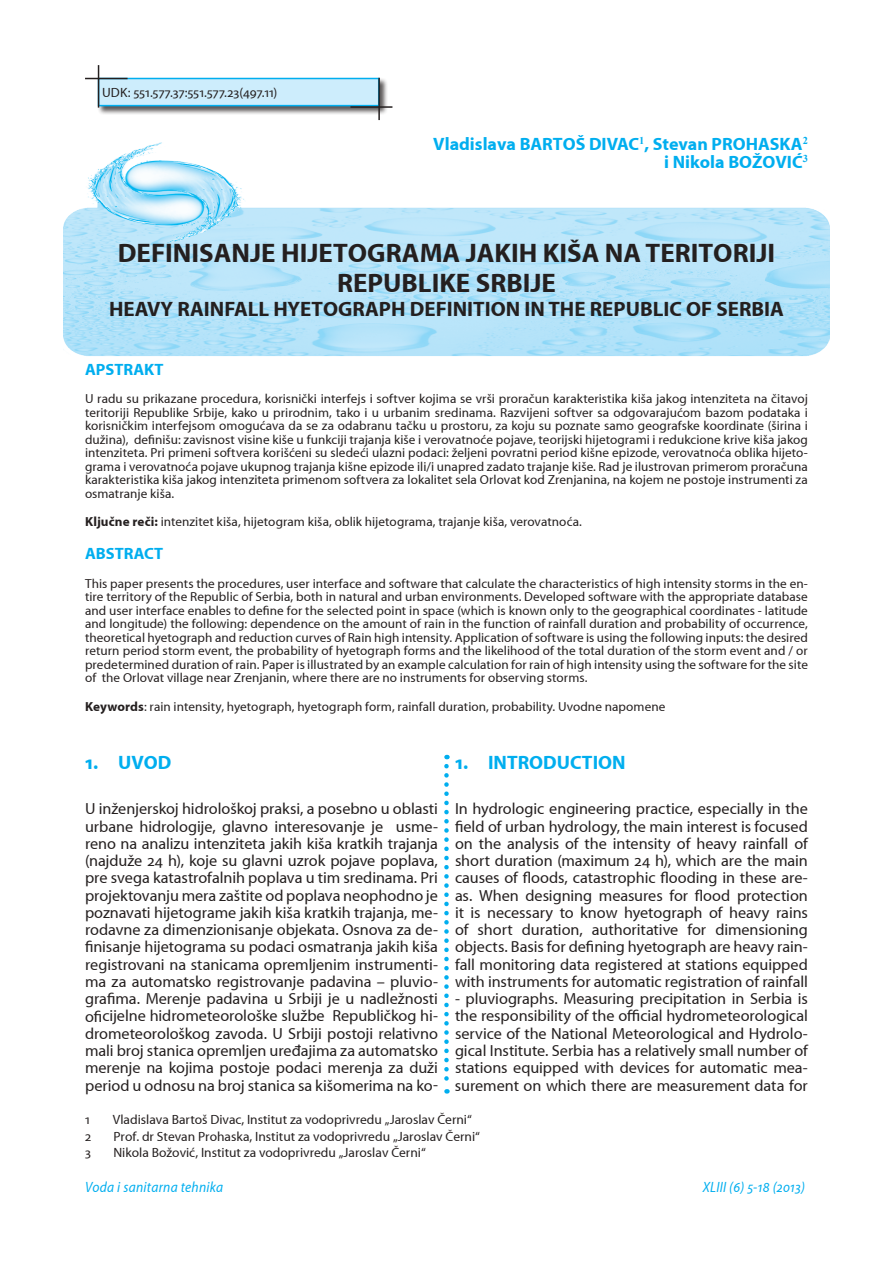
<style>
.page{position:relative;width:893px;height:1263px;background:#fff}
.page>*{position:absolute;margin:0;border:0;box-sizing:border-box;transform-origin:0 0}
.t1{font:700 27px/30px "X Myriad Pro";color:#241f1f;text-align:center}
.t2{font:700 21px "X Myriad Pro";color:#241f1f}
.t3{font:700 19.5px "X Myriad Pro";color:#00aeef}
.t4{font:700 18px/18px "X Myriad Pro";color:#00aeef;text-align:right}
.t5{font:700 16.5px "X Myriad Pro";color:#00aeef}
.t6{font:16.2px/17.2px "X Myriad Pro";letter-spacing:-.005em;color:#241f1f;text-align:justify}
.t7{font:italic 15px "X Myriad Pro";letter-spacing:.02em;color:#00aeef;scale:.9 1}
.t8{font:13.5px "X Myriad Pro";color:#241f1f}
.t9{font:13.2px/13.5px "X Myriad Pro";letter-spacing:.005em;color:#241f1f;text-align:justify}
.s1{font-weight:700}
</style>
<div class="page">
<img style="left:64px;top:142px;width:765px;height:214px">
<svg style="left:444px;top:766px;width:5px;height:327px"></svg>
<div style="left:97px;top:77px;width:291px;height:38px;background:#241f1f;opacity:.75"></div>
<div style="left:99px;top:78px;width:280px;height:28px;background:#cdedfc"></div>
<div style="left:98px;top:78px;width:281px;height:28px;border:2px solid #00aeef"></div>
<hr style="left:85px;top:78px;width:43px;height:1px;background:#241f1f">
<hr style="left:98px;top:65px;width:1px;height:43px;background:#241f1f">
<hr style="left:350px;top:106px;width:42px;height:2px;background:#241f1f">
<hr style="left:378px;top:78px;width:2px;height:42px;background:#241f1f">
<p class="t8" style="left:102px;top:85px;width:177px">UDK: 551.577.37:551.577.23(497.11)</p>
<h3 class="t4" style="left:433px;top:135px;width:376px">Vladislava BARTOŠ DIVAC<sup>1</sup>, Stevan PROHASKA<sup>2 </sup>i Nikola BOŽOVIĆ<sup>3</sup></h3>
<h1 class="t1" style="left:118px;top:239px;width:659px">DEFINISANJE HIJETOGRAMA JAKIH KIŠA NA TERITORIJI<br>REPUBLIKE SRBIJE</h1>
<h2 class="t2" style="left:109px;top:297px;width:676px">HEAVY RAINFALL HYETOGRAPH DEFINITION IN THE REPUBLIC OF SERBIA</h2>
<p class="t5" style="left:85px;top:360px;width:80px">APSTRAKT</p>
<p class="t9" style="left:85px;top:392px;width:724px">U radu su prikazane procedura, korisnički interfejs i softver kojima se vrši proračun karakteristika kiša jakog intenziteta na čitavoj teritoriji Republike Srbije, kako u prirodnim, tako i u urbanim sredinama. Razvijeni softver sa odgovarajućom bazom podataka i korisničkim interfejsom omogućava da se za odabranu tačku u prostoru, za koju su poznate samo geografske koordinate (širina i dužina), definišu: zavisnost visine kiše u funkciji trajanja kiše i verovatnoće pojave, teorijski hijetogrami i redukcione krive kiša jakog intenziteta. Pri primeni softvera korišćeni su sledeći ulazni podaci: željeni povratni period kišne epizode, verovatnoća oblika hijeto&shy;grama i verovatnoća pojave ukupnog trajanja kišne epizode ili/i unapred zadato trajanje kiše. Rad je ilustrovan primerom proračuna karakteristika kiša jakog intenziteta primenom softvera za lokalitet sela Orlovat kod Zrenjanina, na kojem ne postoje instrumenti za osmatranje kiša.</p>
<p class="t9" style="left:85px;top:515px;width:498px"><span class="s1">Ključne reči:</span> intenzitet kiša, hijetogram kiša, oblik hijetograma, trajanje kiša, verovatnoća.</p>
<p class="t5" style="left:85px;top:545px;width:80px">ABSTRACT</p>
<p class="t9" style="left:85px;top:577px;width:724px">This paper presents the procedures, user interface and software that calculate the characteristics of high intensity storms in the en&shy;tire territory of the Republic of Serbia, both in natural and urban environments. Developed software with the appropriate database and user interface enables to define for the selected point in space (which is known only to the geographical coordinates - latitude and longitude) the following: dependence on the amount of rain in the function of rainfall duration and probability of occurrence, theoretical hyetograph and reduction curves of Rain high intensity. Application of software is using the following inputs: the desired return period storm event, the probability of hyetograph forms and the likelihood of the total duration of the storm event and / or predetermined duration of rain. Paper is illustrated by an example calculation for rain of high intensity using the software for the site of the Orlovat village near Zrenjanin, where there are no instruments for observing storms.</p>
<p class="t9" style="left:85px;top:700px;width:582px"><span class="s1">Keywords</span>: rain intensity, hyetograph, hyetograph form, rainfall duration, probability. Uvodne napomene</p>
<h3 class="t3" style="left:455px;top:752px;width:172px">1. INTRODUCTION</h3>
<p class="t6" style="left:455px;top:801px;width:354px">In hydrologic engineering practice, especially in the field of urban hydrology, the main interest is focused on the analysis of the intensity of heavy rainfall of short duration (maximum 24 h), which are the main causes of floods, catastrophic flooding in these are&shy;as. When designing measures for flood protection it is necessary to know hyetograph of heavy rains of short duration, authoritative for dimensioning objects. Basis for defining hyetograph are heavy rain&shy;fall monitoring data registered at stations equipped with instruments for automatic registration of rainfall</p>
<p class="t6" style="left:455px;top:990px;width:354px">- pluviographs. Measuring precipitation in Serbia is the responsibility of the official hydrometeorological service of the National Meteorological and Hydrolo&shy;gical Institute. Serbia has a relatively small number of stations equipped with devices for automatic mea&shy;surement on which there are measurement data for</p>
<h3 class="t3" style="left:85px;top:752px;width:88px">1. UVOD</h3>
<p class="t6" style="left:85px;top:801px;width:354px">U inženjerskoj hidrološkoj praksi, a posebno u oblasti urbane hidrologije, glavno interesovanje je usme&shy;reno na analizu intenziteta jakih kiša kratkih trajanja (najduže 24 h), koje su glavni uzrok pojave poplava, pre svega katastrofalnih poplava u tim sredinama. Pri projektovanju mera zaštite od poplava neophodno je poznavati hijetograme jakih kiša kratkih trajanja, me&shy;rodavne za dimenzionisanje objekata. Osnova za de&shy;finisanje hijetograma su podaci osmatranja jakih kiša registrovani na stanicama opremljenim instrumenti&shy;ma za automatsko registrovanje padavina – pluvio&shy;grafima. Merenje padavina u Srbiji je u nadležnosti oficijelne hidrometeorološke službe Republičkog hi&shy;drometeorološkog zavoda. U Srbiji postoji relativno mali broj stanica opremljen uređajima za automatsko merenje na kojima postoje podaci merenja za duži period u odnosu na broj stanica sa kišomerima na ko-</p>
<p class="t8" style="left:85px;top:1112px;width:6px">1</p>
<p class="t8" style="left:113px;top:1112px;width:360px">Vladislava Bartoš Divac, Institut za vodoprivredu „Jaroslav Černi“</p>
<p class="t8" style="left:85px;top:1129px;width:8px">2</p>
<p class="t8" style="left:113px;top:1129px;width:368px">Prof. dr Stevan Prohaska, Institut za vodoprivredu „Jaroslav Černi“</p>
<p class="t8" style="left:85px;top:1145px;width:7px">3</p>
<p class="t8" style="left:113px;top:1145px;width:314px">Nikola Božović, Institut za vodoprivredu „Jaroslav Černi“</p>
<p class="t7" style="left:85px;top:1178px;width:155px">Voda i sanitarna tehnika</p>
<p class="t7" style="left:703px;top:1178px;width:115px">XLIII (6) 5-18 (2013)</p>
</div>
